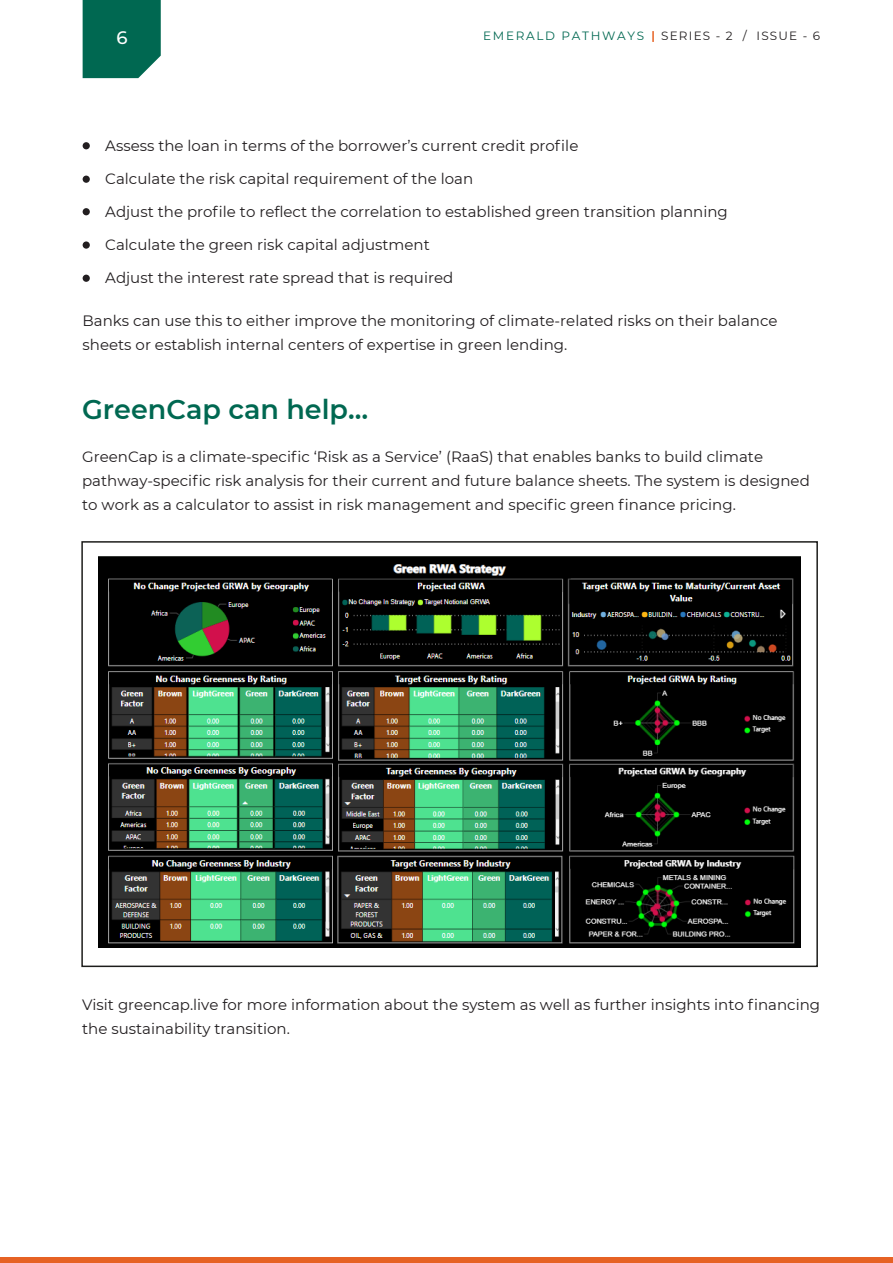
<style>
.page{position:relative;width:893px;height:1263px;background:#fff}
.page>*{position:absolute;margin:0;border:0;box-sizing:border-box;transform-origin:0 0}
.t1{font:600 27px "Montserrat";color:#006851}
.t2{font:500 18px "Montserrat";color:#fff}
.t3{font:15px/24px "Montserrat";color:#221e20}
.t4{font:12px "Montserrat";letter-spacing:.1em;color:#231f20}
.t5{font:12px "Montserrat";letter-spacing:.14em;color:#006851}
</style>
<div class="page">
<div style="left:0;top:1258px;width:893px;height:5px;background:#e66224"></div>
<div style="left:83px;top:0;width:78px;height:78px;background:#006851"></div>
<svg style="left:652px;top:31px;width:2px;height:11px"></svg>
<div style="left:83px;top:142px;width:7px;height:7px;background:#221e20;border-radius:50%"></div>
<div style="left:83px;top:176px;width:7px;height:7px;background:#221e20;border-radius:50%"></div>
<div style="left:83px;top:208px;width:7px;height:7px;background:#221e20;border-radius:50%"></div>
<div style="left:83px;top:241px;width:7px;height:8px;background:#221e20;border-radius:50%"></div>
<div style="left:83px;top:275px;width:7px;height:7px;background:#221e20;border-radius:50%"></div>
<div style="left:81px;top:541px;width:737px;height:426px;background:#fff;border:2px solid #1d1d1b"></div>
<img style="left:98px;top:556px;width:703px;height:391px">
<p class="t2" style="left:117px;top:25px;width:13px">6</p>
<p class="t5" style="left:483px;top:28px;width:162px">EMERALD PATHWAYS</p>
<p class="t4" style="left:661px;top:28px;width:161px">SERIES - 2 / ISSUE - 6</p>
<p class="t3" style="left:105px;top:133px;width:475px">Assess the loan in terms of the borrower’s current credit profile</p>
<p class="t3" style="left:105px;top:166px;width:369px">Calculate the risk capital requirement of the loan</p>
<p class="t3" style="left:105px;top:199px;width:624px">Adjust the profile to reflect the correlation to established green transition planning</p>
<p class="t3" style="left:105px;top:232px;width:326px">Calculate the green risk capital adjustment</p>
<p class="t3" style="left:105px;top:265px;width:349px">Adjust the interest rate spread that is required</p>
<p class="t3" style="left:83px;top:308px;width:696px">Banks can use this to either improve the monitoring of climate-related risks on their balance sheets or establish internal centers of expertise in green lending.</p>
<h1 class="t1" style="left:82px;top:390px;width:287px">GreenCap can help…</h1>
<p class="t3" style="left:82px;top:444px;width:729px">GreenCap is a climate-specific ‘Risk as a Service’ (RaaS) that enables banks to build climate pathway-specific risk analysis for their current and future balance sheets. The system is designed to work as a calculator to assist in risk management and specific green finance pricing.</p>
<p class="t3" style="left:82px;top:992px;width:740px">Visit greencap.live for more information about the system as well as further insights into financing the sustainability transition.</p>
</div>
